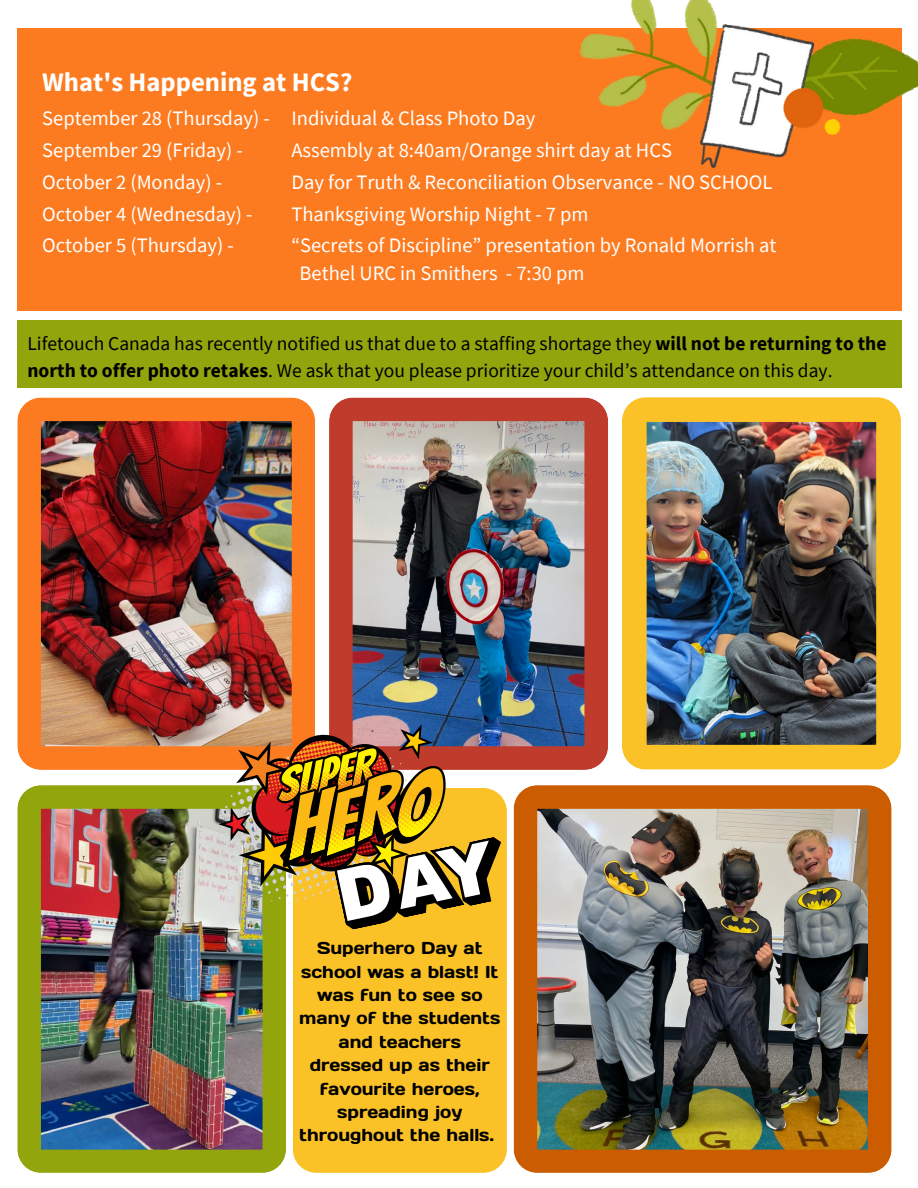
<style>
.page{position:relative;width:918px;height:1188px;background:#fff}
.page>*{position:absolute;margin:0;border:0;box-sizing:border-box;transform-origin:0 0}
.t1{font:700 26.7px "Source Sans Pro";color:#fff}
.t2{font:20.55px "Source Sans Pro";color:#fff}
.t3{font:19.5px/27px "Source Sans Pro";color:#000}
.t4{font:17.25px/23.4px "Days";color:#000;text-align:center}
.s1{font-weight:700}
</style>
<div class="page">
<div style="left:17px;top:28px;width:884px;height:282px;background:#fd7b20"></div>
<div style="left:17px;top:320px;width:885px;height:68px;background:#92a50d"></div>
<img style="left:17px;top:785px;width:269px;height:388px">
<img style="left:17px;top:398px;width:298px;height:372px">
<img style="left:329px;top:398px;width:279px;height:372px">
<img style="left:514px;top:785px;width:378px;height:388px">
<img style="left:622px;top:397px;width:279px;height:373px">
<div style="left:293px;top:788px;width:214px;height:385px;background:#fbc228;border-radius:24px"></div>
<img style="left:213px;top:724px;width:300px;height:207px">
<img style="left:580px;top:0;width:338px;height:169px">
<p class="t1" style="left:42px;top:65px;width:312px">What's Happening at HCS?</p>
<p class="t2" style="left:42px;top:105px;width:229px">September 28 (Thursday) -</p>
<p class="t2" style="left:291px;top:105px;width:246px">Individual &amp; Class Photo Day</p>
<p class="t2" style="left:42px;top:137px;width:202px">September 29 (Friday) -</p>
<p class="t2" style="left:291px;top:137px;width:382px">Assembly at 8:40am/Orange shirt day at HCS</p>
<p class="t2" style="left:42px;top:169px;width:181px">October 2 (Monday) -</p>
<p class="t2" style="left:42px;top:200px;width:212px">October 4 (Wednesday) -</p>
<p class="t2" style="left:291px;top:200px;width:299px">Thanksgiving Worship Night - 7 pm</p>
<p class="t2" style="left:291px;top:169px;width:483px">Day for Truth &amp; Reconciliation Observance - NO SCHOOL</p>
<p class="t2" style="left:42px;top:232px;width:193px">October 5 (Thursday) -</p>
<p class="t2" style="left:291px;top:232px;width:487px">“Secrets of Discipline” presentation by Ronald Morrish at</p>
<p class="t2" style="left:300px;top:260px;width:287px">Bethel URC in Smithers - 7:30 pm</p>
<p class="t3" style="left:27px;top:329px;width:860px">Lifetouch Canada has recently notified us that due to a staffing shortage they <span class="s1">will not be returning to the north to offer photo retakes</span>. We ask that you please prioritize your child’s attendance on this day.</p>
<p class="t4" style="left:299px;top:936px;width:203px">Superhero Day at school was a blast! It was fun to see so many of the students and teachers<br>dressed up as their favourite heroes, spreading joy throughout the halls.</p>
</div>
